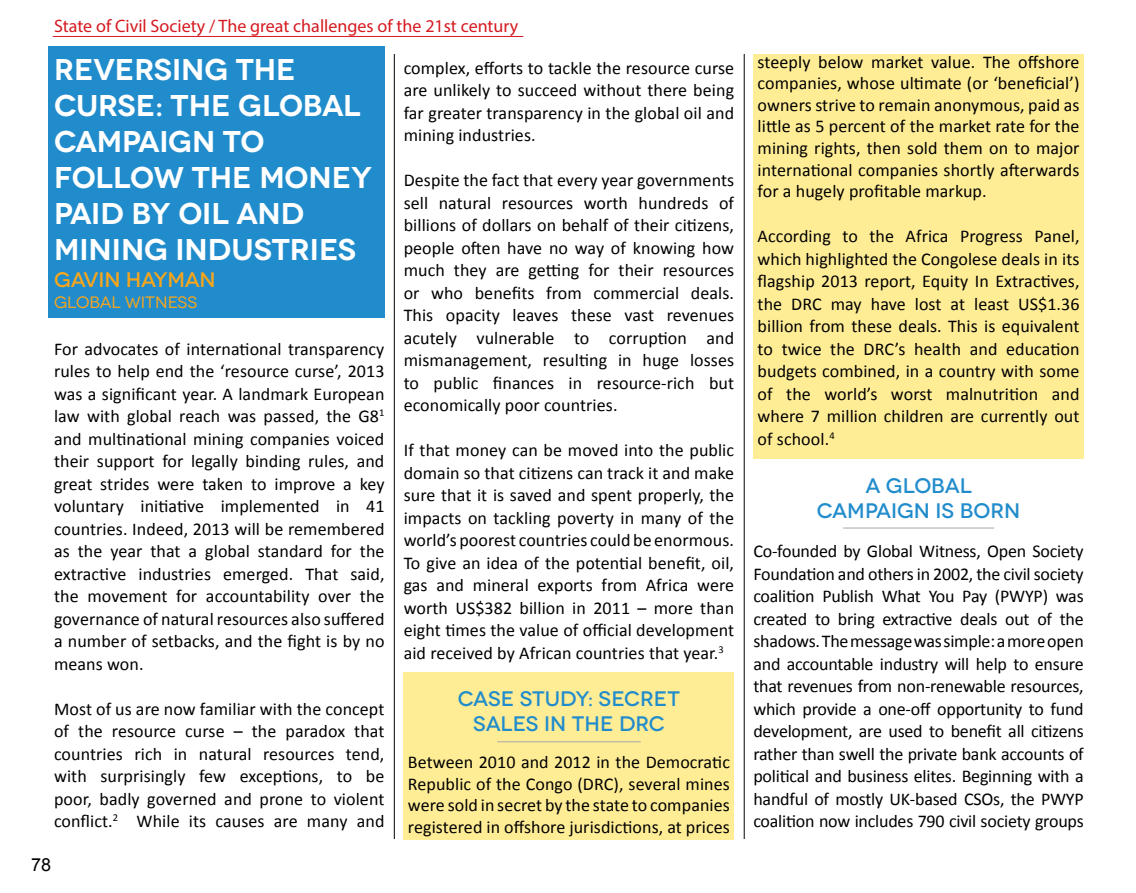
<style>
.page{position:relative;width:1136px;height:893px;background:#fff}
.page>*{position:absolute;margin:0;border:0;box-sizing:border-box;transform-origin:0 0}
.t1{font:600 30px/36px "Novecentowide";color:#fff}
.t2{font:500 21px/25.2px "Novecentowide";letter-spacing:-.005em;color:#218ccc;text-align:center}
.t3{font:500 21px "Novecentowide";letter-spacing:-.015em;color:#faa61a}
.t4{font:18px/22.5px "Calibri";letter-spacing:.005em;color:#000;text-align:justify}
.t5{font:18px "Myriad Pro";color:#d51920}
.t6{font:18px "Arial";color:#000}
.t7{font:16.5px "Novecentowide";letter-spacing:-.01em;color:#faa61a}
</style>
<div class="page">
<hr style="left:53px;top:36px;width:470px;height:1px;background:#d51920">
<div style="left:753px;top:55px;width:330px;height:404px;background:#ffed96"></div>
<div style="left:403px;top:672px;width:331px;height:167px;background:#ffed96"></div>
<div style="left:48px;top:47px;width:336px;height:271px;background:#218ccc"></div>
<hr style="left:497px;top:741px;width:143px;height:1px;background:#a7a9ac">
<hr style="left:843px;top:528px;width:151px;height:1px;background:#a7a9ac">
<hr style="left:394px;top:54px;width:1px;height:785px;background:#000">
<hr style="left:743px;top:54px;width:1px;height:785px;background:#000">
<p class="t5" style="left:54px;top:15px;width:466px">State of Civil Society / The great challenges of the 21st century</p>
<h1 class="t1" style="left:54px;top:51px;width:320px">REVERSING THE<br>CURSE: THE GLOBAL<br>CAMPAIGN TO<br>FOLLOW THE MONEY<br>PAID BY OIL AND<br>MINING INDUSTRIES</h1>
<p class="t3" style="left:54px;top:267px;width:163px">GAVIN HAYMAN</p>
<p class="t7" style="left:54px;top:292px;width:145px">GLOBAL WITNESS</p>
<p class="t4" style="left:54px;top:338px;width:332px">For advocates of international transparency rules to help end the ‘resource curse’, 2013 was a significant year. A landmark European law with global reach was passed, the G8<sup>1 </sup>and multinational mining companies voiced their support for legally binding rules, and great strides were taken to improve a key voluntary initiative implemented in 41 countries. Indeed, 2013 will be remembered as the year that a global standard for the extractive industries emerged. That said, the movement for accountability over the governance of natural resources also suffered a number of setbacks, and the fight is by no means won.</p>
<p class="t4" style="left:54px;top:698px;width:332px">Most of us are now familiar with the concept of the resource curse – the paradox that countries rich in natural resources tend, with surprisingly few exceptions, to be poor, badly governed and prone to violent conflict.<sup>2</sup> While its causes are many and</p>
<p class="t6" style="left:31px;top:852px;width:22px">78</p>
<p class="t4" style="left:403px;top:56px;width:332px">complex, efforts to tackle the resource curse are unlikely to succeed without there being far greater transparency in the global oil and mining industries.</p>
<p class="t4" style="left:403px;top:169px;width:332px">Despite the fact that every year governments sell natural resources worth hundreds of billions of dollars on behalf of their citizens, people often have no way of knowing how much they are getting for their resources or who benefits from commercial deals.<br>This opacity leaves these vast revenues acutely vulnerable to corruption and mismanagement, resulting in huge losses to public finances in resource-rich but economically poor countries.</p>
<p class="t4" style="left:403px;top:439px;width:332px">If that money can be moved into the public domain so that citizens can track it and make sure that it is saved and spent properly, the impacts on tackling poverty in many of the world’s poorest countries could be enormous.<br>To give an idea of the potential benefit, oil, gas and mineral exports from Africa were worth US$382 billion in 2011 – more than eight times the value of official development aid received by African countries that year.<sup>3</sup></p>
<p class="t2" style="left:458px;top:686px;width:223px">CASE STUDY: SECRET<br>SALES IN THE DRC</p>
<p class="t4" style="left:408px;top:751px;width:323px;line-height:21.6px">Between 2010 and 2012 in the Democratic Republic of the Congo (DRC), several mines were sold in secret by the state to companies registered in offshore jurisdictions, at prices</p>
<p class="t4" style="left:757px;top:51px;width:323px;line-height:21.6px">steeply below market value. The offshore companies, whose ultimate (or ‘beneficial’) owners strive to remain anonymous, paid as little as 5 percent of the market rate for the mining rights, then sold them on to major international companies shortly afterwards for a hugely profitable markup.</p>
<p class="t4" style="left:757px;top:225px;width:323px">According to the Africa Progress Panel, which highlighted the Congolese deals in its flagship 2013 report, Equity In Extractives, the DRC may have lost at least US$1.36 billion from these deals. This is equivalent to twice the DRC’s health and education budgets combined, in a country with some of the world’s worst malnutrition and where 7 million children are currently out of school.<sup>4</sup></p>
<p class="t2" style="left:816px;top:473px;width:205px">A GLOBAL<br>CAMPAIGN IS BORN</p>
<p class="t4" style="left:753px;top:540px;width:332px">Co-founded by Global Witness, Open Society Foundation and others in 2002, the civil society coalition Publish What You Pay (PWYP) was created to bring extractive deals out of the shadows. The message was simple: a more open and accountable industry will help to ensure that revenues from non-renewable resources, which provide a one-off opportunity to fund development, are used to benefit all citizens rather than swell the private bank accounts of political and business elites. Beginning with a handful of mostly UK-based CSOs, the PWYP coalition now includes 790 civil society groups</p>
</div>
